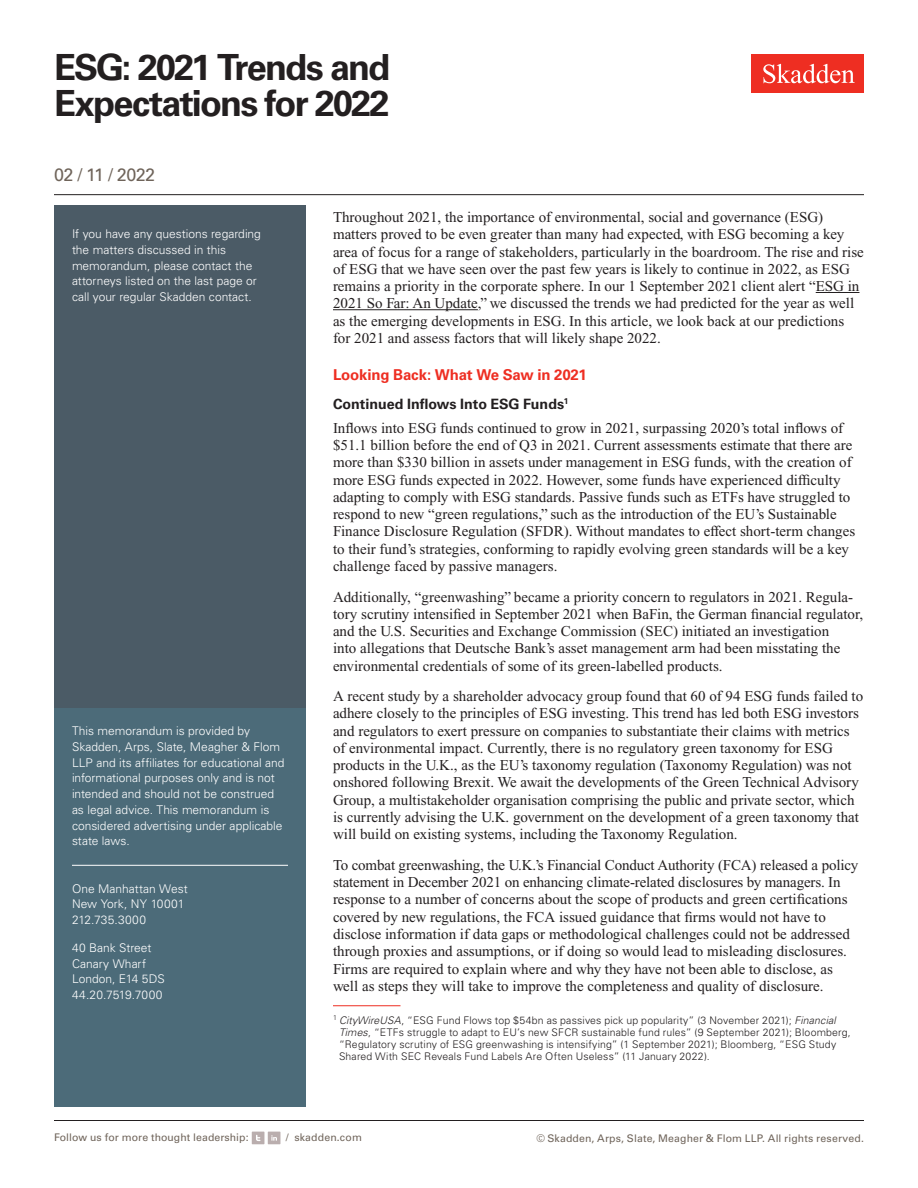
<style>
.page{position:relative;width:918px;height:1188px;background:#fff}
.page>*{position:absolute;margin:0;border:0;box-sizing:border-box;transform-origin:0 0}
.t1{font:700 36px/36px "Univers LT Std";letter-spacing:-.05em;color:#231f20}
.Date{font:18px "Univers LT Std";letter-spacing:-.035em;color:#6f645a}
.Main_Body{font:15px/17.2px "Times New Roman PS Std";color:#231f20}
.First_Level_Heading{font:700 15px "Univers LT Std";letter-spacing:-.01em;color:#ee2e22}
.Second_Level_Heading{font:700 14.25px "Univers LT Std";color:#231f20}
.Sidebar_body_rule_be{font:300 12px/15.8px "Univers LT Std";color:#fff}
.Sidebar_body{font:300 12px/15.8px "Univers LT Std";color:#fff}
.Firm_Address{font:300 12px/15.8px "Univers LT Std";color:#fff}
.Footnote{font:300 10.5px/12px "Univers LT Std";letter-spacing:.015em;color:#231f20}
.t2{font:10.5px "Univers LT Std";letter-spacing:.01em;color:#6f645a}
.s1{font-style:italic}
</style>
<div class="page">
<div style="left:752px;top:54px;width:112px;height:39px;background:#ee2e22"></div>
<svg style="left:763px;top:64px;width:92px;height:19px"></svg>
<hr style="left:54px;top:1120px;width:810px;height:1px;background:#231f20">
<hr style="left:54px;top:194px;width:810px;height:1px;background:#231f20">
<div style="left:252px;top:1132px;width:12px;height:12px;background:#baaeae"></div>
<svg style="left:256px;top:1135px;width:4px;height:6px"></svg>
<div style="left:268px;top:1132px;width:12px;height:12px;background:#baaeae"></div>
<svg style="left:271px;top:1135px;width:6px;height:6px"></svg>
<div style="left:54px;top:206px;width:252px;height:536px;background:#4b5b66"></div>
<div style="left:54px;top:708px;width:252px;height:399px;background:#4c6b79"></div>
<hr style="left:72px;top:865px;width:216px;height:1px;background:#fff">
<hr style="left:816px;top:292px;width:43px;height:1px;background:#231f20">
<hr style="left:333px;top:309px;width:145px;height:1px;background:#231f20">
<hr style="left:333px;top:1005px;width:67px;height:1px;background:#ee2e22">
<h1 class="t1" style="left:54px;top:50px;width:338px">ESG: 2021 Trends and<br>Expectations for 2022</h1>
<p class="Date" style="left:54px;top:164px;width:103px">02 / 11 / 2022</p>
<p class="Sidebar_body" style="left:72px;top:226px;width:190px">If you have any questions regarding the matters discussed in this memorandum, please contact the attorneys listed on the last page or call your regular Skadden contact.</p>
<p class="Sidebar_body_rule_be" style="left:72px;top:723px;width:214px">This memorandum is provided by Skadden, Arps, Slate, Meagher &amp; Flom LLP and its affiliates for educational and informational purposes only and is not intended and should not be construed as legal advice. This memorandum is considered advertising under applicable state laws.</p>
<p class="Firm_Address" style="left:72px;top:881px;width:117px">One Manhattan West<br>New York, NY 10001<br>212.735.3000</p>
<p class="Firm_Address" style="left:72px;top:940px;width:94px">40 Bank Street<br>Canary Wharf<br>London, E14 5DS<br>44.20.7519.7000</p>
<p class="Main_Body" style="left:333px;top:208px;width:532px">Throughout 2021, the importance of environmental, social and governance (ESG) matters proved to be even greater than many had expected, with ESG becoming a key area of focus for a range of stakeholders, particularly in the boardroom. The rise and rise of ESG that we have seen over the past few years is likely to continue in 2022, as ESG remains a priority in the corporate sphere. In our 1 September 2021 client alert “ESG in 2021 So Far: An Update,” we discussed the trends we had predicted for the year as well as the emerging developments in ESG. In this article, we look back at our predictions for 2021 and assess factors that will likely shape 2022.</p>
<h1 class="First_Level_Heading" style="left:333px;top:365px;width:255px">Looking Back: What We Saw in 2021</h1>
<h2 class="Second_Level_Heading" style="left:333px;top:395px;width:237px">Continued Inflows Into ESG Funds<sup>1</sup></h2>
<p class="Main_Body" style="left:333px;top:419px;width:524px">Inflows into ESG funds continued to grow in 2021, surpassing 2020’s total inflows of $51.1 billion before the end of Q3 in 2021. Current assessments estimate that there are more than $330 billion in assets under management in ESG funds, with the creation of more ESG funds expected in 2022. However, some funds have experienced difficulty adapting to comply with ESG standards. Passive funds such as ETFs have struggled to respond to new “green regulations,” such as the introduction of the EU’s Sustainable Finance Disclosure Regulation (SFDR). Without mandates to effect short-term changes to their fund’s strategies, conforming to rapidly evolving green standards will be a key challenge faced by passive managers.</p>
<p class="Main_Body" style="left:333px;top:588px;width:532px">Additionally, “greenwashing” became a priority concern to regulators in 2021. Regula&shy;tory scrutiny intensified in September 2021 when BaFin, the German financial regulator, and the U.S. Securities and Exchange Commission (SEC) initiated an investigation<br>into allegations that Deutsche Bank’s asset management arm had been misstating the environmental credentials of some of its green-labelled products.</p>
<p class="Main_Body" style="left:333px;top:688px;width:532px">A recent study by a shareholder advocacy group found that 60 of 94 ESG funds failed to adhere closely to the principles of ESG investing. This trend has led both ESG investors and regulators to exert pressure on companies to substantiate their claims with metrics of environmental impact. Currently, there is no regulatory green taxonomy for ESG products in the U.K., as the EU’s taxonomy regulation (Taxonomy Regulation) was not onshored following Brexit. We await the developments of the Green Technical Advisory Group, a multistakeholder organisation comprising the public and private sector, which is currently advising the U.K. government on the development of a green taxonomy that will build on existing systems, including the Taxonomy Regulation.</p>
<p class="Main_Body" style="left:333px;top:856px;width:527px">To combat greenwashing, the U.K.’s Financial Conduct Authority (FCA) released a policy statement in December 2021 on enhancing climate-related disclosures by managers. In response to a number of concerns about the scope of products and green certifications covered by new regulations, the FCA issued guidance that firms would not have to disclose information if data gaps or methodological challenges could not be addressed through proxies and assumptions, or if doing so would lead to misleading disclosures.<br>Firms are required to explain where and why they have not been able to disclose, as well as steps they will take to improve the completeness and quality of disclosure.</p>
<p class="Footnote" style="left:339px;top:1014px;width:513px;text-indent:-6px"><sup>1</sup> <span class="s1">CityWireUSA</span>, “ESG Fund Flows top $54bn as passives pick up popularity” (3 November 2021); <span class="s1">Financial Times</span>, “ETFs struggle to adapt to EU’s new SFCR sustainable fund rules” (9 September 2021); Bloomberg, “Regulatory scrutiny of ESG greenwashing is intensifying” (1 September 2021); Bloomberg, “ESG Study Shared With SEC Reveals Fund Labels Are Often Useless” (11 January 2022).</p>
<p class="t2" style="left:54px;top:1131px;width:196px">Follow us for more thought leadership:</p>
<p class="t2" style="left:286px;top:1131px;width:77px">/ skadden.com</p>
<p class="t2" style="left:536px;top:1132px;width:329px">© Skadden, Arps, Slate, Meagher &amp; Flom LLP. All rights reserved.</p>
</div>
